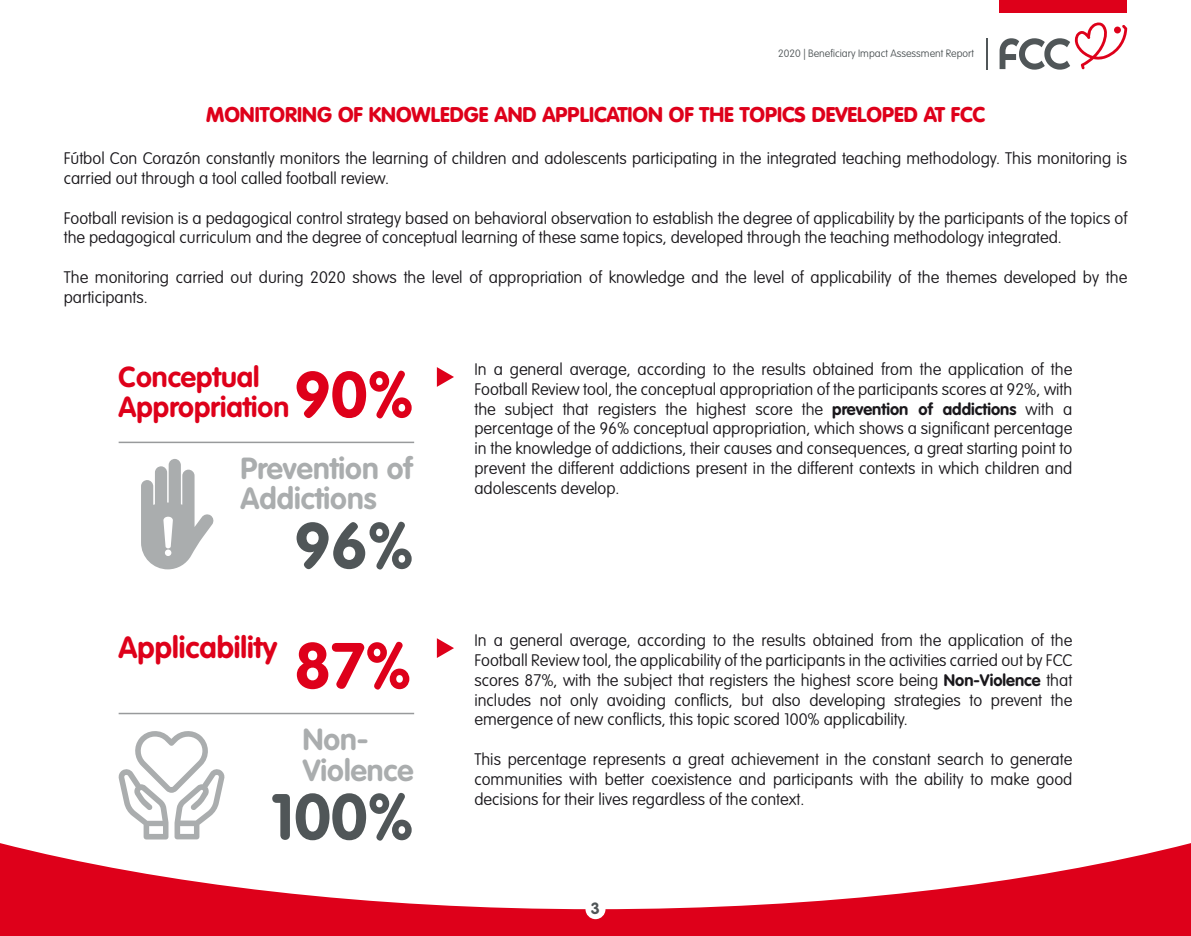
<style>
.page{position:relative;width:1191px;height:936px;background:#fff}
.page>*{position:absolute;margin:0;border:0;box-sizing:border-box;transform-origin:0 0}
.t1{font:700 63.75px "VAG Rounded Std";color:#505658}
.t2{font:700 63.75px "VAG Rounded Std";color:#de001a}
.t3{font:700 30px/30px "VAG Rounded Std";color:#aaadae}
.t4{font:700 30px "VAG Rounded Std";color:#de001a}
.t5{font:700 28.5px/30px "VAG Rounded Std";color:#de001a}
.t6{font:900 21px "VAG Rounded Std";color:#de001a}
.t7{font:100 16.5px/19.8px "VAG Rounded Std";color:#1a181c}
.t8{font:700 15.9px "VAG Rounded Std";color:#505658}
.t9{font:100 10.5px "VAG Rounded Std";color:#505658}
.s1{font-weight:700}
</style>
<div class="page">
<div style="left:999px;top:0;width:128px;height:13px;background:#de001a"></div>
<svg style="left:0;top:843px;width:1191px;height:92px;fill:#de001a"></svg>
<div style="left:585px;top:899px;width:20px;height:20px;background:#fff;border-radius:50%"></div>
<svg style="left:118px;top:731px;width:107px;height:108px"></svg>
<svg style="left:141px;top:459px;width:73px;height:110px"></svg>
<div style="left:165px;top:549px;width:6px;height:7px;background:#fff;border-radius:50%"></div>
<hr style="left:119px;top:441px;width:295px;height:2px;background:#989a9c">
<svg style="left:437px;top:367px;width:17px;height:20px"></svg>
<hr style="left:119px;top:712px;width:295px;height:2px;background:#989a9c">
<svg style="left:437px;top:638px;width:17px;height:20px"></svg>
<svg style="left:999px;top:22px;width:128px;height:48px"></svg>
<hr style="left:986px;top:38px;width:1px;height:32px;background:#505658">
<p class="t9" style="left:778px;top:47px;width:197px">2020 | Beneficiary Impact Assessment Report</p>
<p class="t6" style="left:206px;top:102px;width:780px">MONITORING OF KNOWLEDGE AND APPLICATION OF THE TOPICS DEVELOPED AT FCC</p>
<p class="t7" style="left:64px;top:149px;width:1065px">Fútbol Con Corazón constantly monitors the learning of children and adolescents participating in the integrated teaching methodology. This monitoring is carried out through a tool called football review.</p>
<p class="t7" style="left:64px;top:208px;width:1065px">Football revision is a pedagogical control strategy based on behavioral observation to establish the degree of applicability by the participants of the topics of the pedagogical curriculum and the degree of conceptual learning of these same topics, developed through the teaching methodology integrated.</p>
<p class="t7" style="left:64px;top:268px;width:1065px">The monitoring carried out during 2020 shows the level of appropriation of knowledge and the level of applicability of the themes developed by the participants.</p>
<h3 class="t5" style="left:119px;top:363px;width:172px">Conceptual<br>Appropriation</h3>
<h1 class="t2" style="left:294px;top:357px;width:121px">90%</h1>
<h2 class="t3" style="left:241px;top:455px;width:173px">Prevention of<br>Addictions</h2>
<h1 class="t1" style="left:294px;top:508px;width:121px">96%</h1>
<h2 class="t4" style="left:119px;top:630px;width:160px">Applicability</h2>
<h1 class="t2" style="left:294px;top:628px;width:119px">87%</h1>
<h2 class="t3" style="left:303px;top:726px;width:112px">Non-<br>Violence</h2>
<h1 class="t1" style="left:271px;top:779px;width:144px">100%</h1>
<p class="t7" style="left:474px;top:360px;width:599px;text-align:justify">In a general average, according to the results obtained from the application of the Football Review tool, the conceptual appropriation of the participants scores at 92%, with the subject that registers the highest score the <span class="s1">prevention of addictions</span> with a percentage of the 96% conceptual appropriation, which shows a significant percentage in the knowledge of addictions, their causes and consequences, a great starting point to prevent the different addictions present in the different contexts in which children and adolescents develop.</p>
<p class="t7" style="left:474px;top:631px;width:599px;text-align:justify">In a general average, according to the results obtained from the application of the Football Review tool, the applicability of the participants in the activities carried out by FCC scores 87%, with the subject that registers the highest score being <span class="s1">Non-Violence</span> that includes not only avoiding conflicts, but also developing strategies to prevent the emergence of new conflicts, this topic scored 100% applicability.</p>
<p class="t7" style="left:474px;top:749px;width:599px;text-align:justify">This percentage represents a great achievement in the constant search to generate communities with better coexistence and participants with the ability to make good decisions for their lives regardless of the context.</p>
<p class="t8" style="left:591px;top:899px;width:11px">3</p>
</div>
